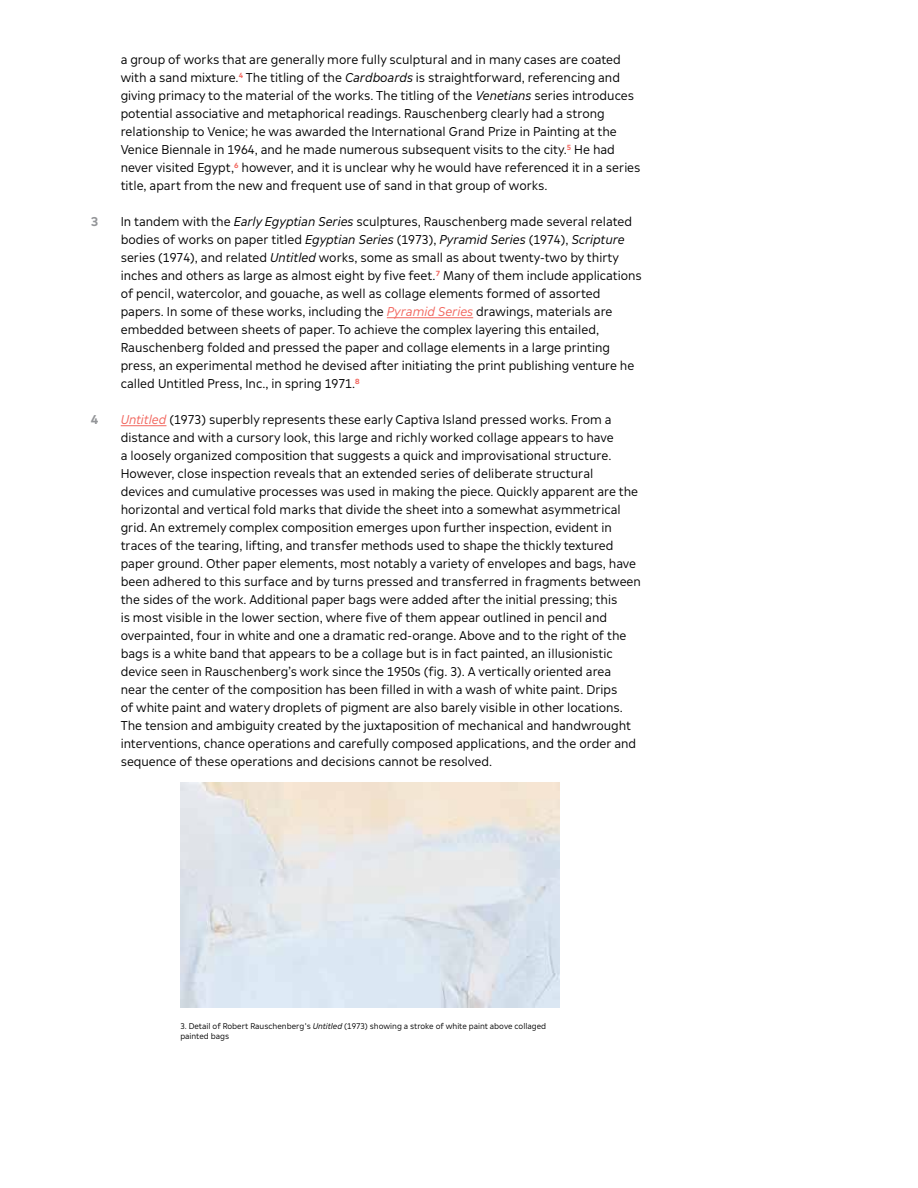
<style>
.page{position:relative;width:918px;height:1188px;background:#fff}
.page>*{position:absolute;margin:0;border:0;box-sizing:border-box;transform-origin:0 0}
.t1{font:12.75px/18px "SFMOMA Text";color:#000}
.t2{font:700 12.75px "SFMOMA Display";color:#939598}
.t3{font:8.25px/10.5px "SFMOMA Text";color:#000}
.s1{font-style:italic}
.s2{font-style:italic;color:#f2665e}
</style>
<div class="page">
<hr style="left:387px;top:317px;width:86px;height:1px;background:#f2665e">
<hr style="left:121px;top:425px;width:45px;height:1px;background:#f2665e">
<img style="left:181px;top:783px;width:379px;height:224px">
<p class="t1" style="left:121px;top:50px;width:521px">a group of works that are generally more fully sculptural and in many cases are coated with a sand mixture.<sup>4</sup> The titling of the <span class="s1">Cardboards</span> is straightforward, referencing and giving primacy to the material of the works. The titling of the <span class="s1">Venetians</span> series introduces potential associative and metaphorical readings. Rauschenberg clearly had a strong relationship to Venice; he was awarded the International Grand Prize in Painting at the Venice Biennale in 1964, and he made numerous subsequent visits to the city.<sup>5</sup> He had never visited Egypt,<sup>6</sup> however, and it is unclear why he would have referenced it in a series title, apart from the new and frequent use of sand in that group of works.</p>
<p class="t2" style="left:91px;top:213px;width:9px">3</p>
<p class="t1" style="left:121px;top:212px;width:523px">In tandem with the <span class="s1">Early Egyptian Series</span> sculptures, Rauschenberg made several related bodies of works on paper titled <span class="s1">Egyptian Series</span> (1973), <span class="s1">Pyramid Series</span> (1974), <span class="s1">Scripture </span>series (1974), and related <span class="s1">Untitled</span> works, some as small as about twenty-two by thirty inches and others as large as almost eight by five feet.<sup>7</sup> Many of them include applications of pencil, watercolor, and gouache, as well as collage elements formed of assorted papers. In some of these works, including the <span class="s2">Pyramid Series</span> drawings, materials are embedded between sheets of paper. To achieve the complex layering this entailed, Rauschenberg folded and pressed the paper and collage elements in a large printing press, an experimental method he devised after initiating the print publishing venture he called Untitled Press, Inc., in spring 1971.<sup>8</sup></p>
<p class="t2" style="left:91px;top:411px;width:9px">4</p>
<p class="t1" style="left:121px;top:410px;width:522px"><span class="s2">Untitled</span> (1973) superbly represents these early Captiva Island pressed works. From a distance and with a cursory look, this large and richly worked collage appears to have<br>a loosely organized composition that suggests a quick and improvisational structure.<br>However, close inspection reveals that an extended series of deliberate structural<br>devices and cumulative processes was used in making the piece. Quickly apparent are the horizontal and vertical fold marks that divide the sheet into a somewhat asymmetrical grid. An extremely complex composition emerges upon further inspection, evident in traces of the tearing, lifting, and transfer methods used to shape the thickly textured paper ground. Other paper elements, most notably a variety of envelopes and bags, have been adhered to this surface and by turns pressed and transferred in fragments between the sides of the work. Additional paper bags were added after the initial pressing; this<br>is most visible in the lower section, where five of them appear outlined in pencil and overpainted, four in white and one a dramatic red-orange. Above and to the right of the bags is a white band that appears to be a collage but is in fact painted, an illusionistic device seen in Rauschenberg’s work since the 1950s (fig. 3). A vertically oriented area<br>near the center of the composition has been filled in with a wash of white paint. Drips<br>of white paint and watery droplets of pigment are also barely visible in other locations.<br>The tension and ambiguity created by the juxtaposition of mechanical and handwrought interventions, chance operations and carefully composed applications, and the order and sequence of these operations and decisions cannot be resolved.</p>
<p class="t3" style="left:180px;top:1020px;width:367px">3. Detail of Robert Rauschenberg's <span class="s1">Untitled</span> (1973) showing a stroke of white paint above collaged painted bags</p>
</div>
